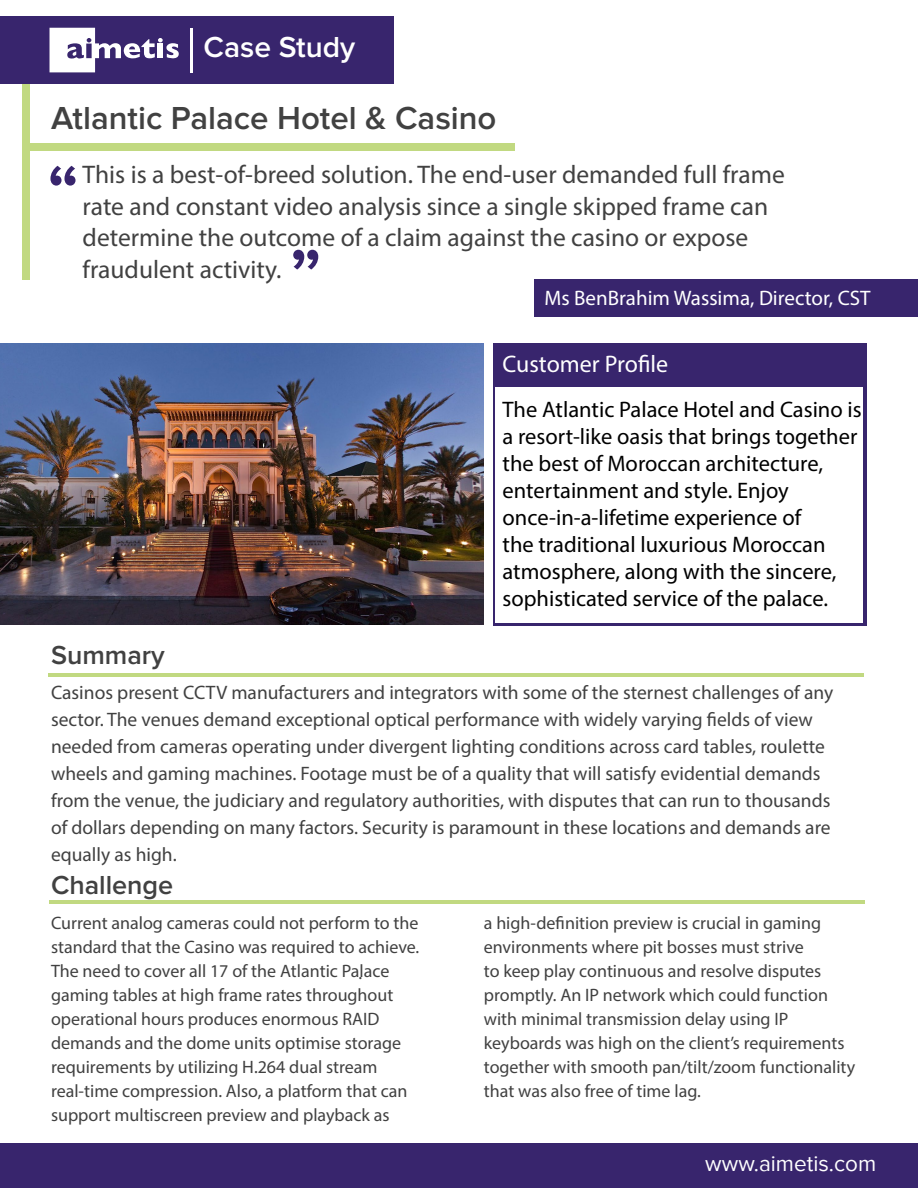
<style>
.page{position:relative;width:918px;height:1188px;background:#fff}
.page>*{position:absolute;margin:0;border:0;box-sizing:border-box;transform-origin:0 0}
.t1{font:600 75.75px "Proxima Nova";color:#38256d}
.t2{font:600 33px "Proxima Nova";color:#414141}
.t3{font:600 30px "Proxima Nova";color:#fff}
.t4{font:600 27px "Proxima Nova";color:#414141}
.t5{font:25.5px/31.5px "Myriad Pro";color:#414141}
.t6{font:24px "Myriad Pro";color:#fff}
.t7{font:22.5px/27px "Myriad Pro";color:#000}
.t8{font:22.5px "Proxima Nova";color:#fff}
.t9{font:21px "Myriad Pro";color:#fff}
.t10{font:19.5px/27px "Myriad Pro";color:#414141}
.t11{font:18px/24px "Myriad Pro";color:#414141}
.t12{font:18px "Myriad Pro";color:#404040}
</style>
<div class="page">
<div style="left:535px;top:280px;width:383px;height:37px;background:#38256d"></div>
<div style="left:0;top:1143px;width:918px;height:45px;background:#38256d"></div>
<div style="left:493px;top:343px;width:374px;height:283px;background:#38256d"></div>
<div style="left:496px;top:387px;width:367px;height:236px;background:#fff"></div>
<div style="left:22px;top:82px;width:7px;height:198px;background:#c1d981"></div>
<div style="left:0;top:16px;width:394px;height:67px;background:#38256d"></div>
<div style="left:29px;top:144px;width:486px;height:7px;background:#c1d981"></div>
<svg style="left:50px;top:28px;width:129px;height:44px"></svg>
<hr style="left:190px;top:28px;width:3px;height:44px;background:#fff">
<img style="left:0;top:343px;width:484px;height:281px">
<hr style="left:48px;top:673px;width:815px;height:4px;background:#c1d981">
<hr style="left:49px;top:900px;width:815px;height:4px;background:#c1d981">
<h3 class="t3" style="left:204px;top:31px;width:153px">Case Study</h3>
<h2 class="t2" style="left:51px;top:99px;width:447px">Atlantic Palace Hotel &amp; Casino</h2>
<h3 class="t5" style="left:83px;top:159px;width:704px">This is a best-of-breed solution. The end-user demanded full frame rate and constant video analysis since a single skipped frame can determine the outcome of a claim against the casino or expose fraudulent activity.</h3>
<h1 class="t1" style="left:47px;top:149px;width:34px">“</h1>
<h1 class="t1" style="left:322px;top:286px;width:34px;rotate:-180deg">“</h1>
<p class="t9" style="left:544px;top:285px;width:328px">Ms BenBrahim Wassima, Director, CST</p>
<h3 class="t6" style="left:503px;top:350px;width:167px">Customer Profile</h3>
<h3 class="t4" style="left:51px;top:640px;width:115px">Summary</h3>
<p class="t7" style="left:503px;top:395px;width:361px">The Atlantic Palace Hotel and Casino is a resort-like oasis that brings together the best of Moroccan architecture, entertainment and style. Enjoy once-in-a-lifetime experience of<br>the traditional luxurious Moroccan atmosphere, along with the sincere, sophisticated service of the palace.</p>
<p class="t10" style="left:51px;top:679px;width:784px">Casinos present CCTV manufacturers and integrators with some of the sternest challenges of any sector. The venues demand exceptional optical performance with widely varying fields of view needed from cameras operating under divergent lighting conditions across card tables, roulette wheels and gaming machines. Footage must be of a quality that will satisfy evidential demands from the venue, the judiciary and regulatory authorities, with disputes that can run to thousands of dollars depending on many factors. Security is paramount in these locations and demands are equally as high.</p>
<h3 class="t4" style="left:51px;top:870px;width:124px">Challenge</h3>
<p class="t11" style="left:51px;top:911px;width:370px">Current analog cameras could not perform to the standard that the Casino was required to achieve.<br>The need to cover all 17 of the Atlantic Palace gaming tables at high frame rates throughout operational hours produces enormous RAID demands and the dome units optimise storage requirements by utilizing H.264 dual stream real-time compression. Also, a platform that can support multiscreen preview and playback as</p>
<p class="t11" style="left:484px;top:911px;width:373px">a high-definition preview is crucial in gaming environments where pit bosses must strive<br>to keep play continuous and resolve disputes promptly. An IP network which could function with minimal transmission delay using IP keyboards was high on the client’s requirements together with smooth pan/tilt/zoom functionality that was also free of time lag.</p>
<p class="t12" style="left:359px;top:962px;width:5px">.</p>
<p class="t8" style="left:705px;top:1150px;width:172px">www.aimetis.com</p>
</div>
